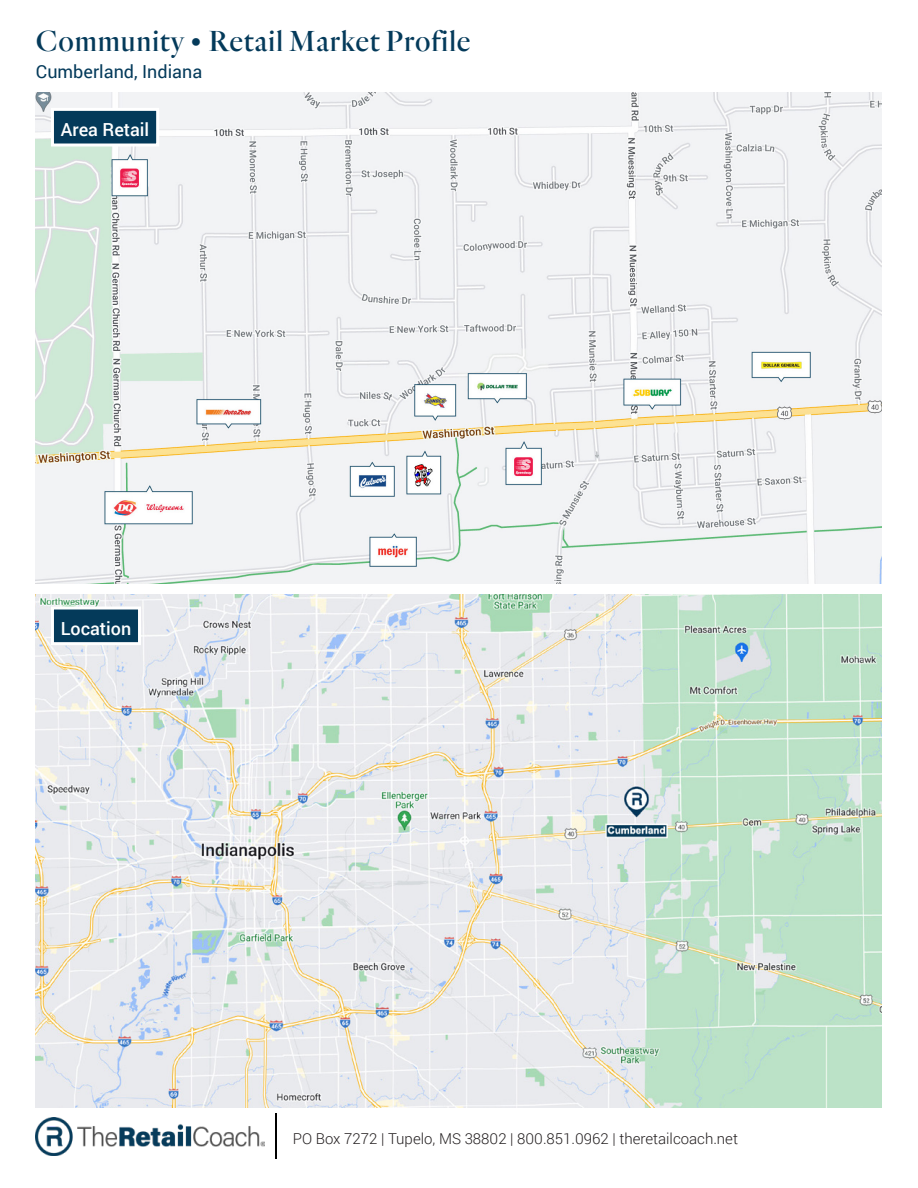
<style>
.page{position:relative;width:918px;height:1188px;background:#fff}
.page>*{position:absolute;margin:0;border:0;box-sizing:border-box;transform-origin:0 0}
.BlueTitles{font:30px "TRC Quarto Regular";letter-spacing:.025em;color:#043a5a}
.BlueTitles-2{font:18px "Roboto";color:#043a5a}
.t1{font:500 18px "Roboto";color:#fff}
.t2{font:300 15px "Roboto";color:#231f20}
</style>
<div class="page">
<img style="left:36px;top:1118px;width:228px;height:37px">
<img style="left:275px;top:1114px;width:1px;height:45px">
<img style="left:36px;top:594px;width:846px;height:514px">
<div style="left:52px;top:608px;width:88px;height:36px;background:#043a5a"></div>
<div style="left:51px;top:607px;width:90px;height:38px;border:3px solid #fff"></div>
<img style="left:36px;top:93px;width:846px;height:490px">
<div style="left:52px;top:109px;width:106px;height:36px;background:#043a5a"></div>
<div style="left:51px;top:108px;width:108px;height:39px;border:3px solid #fff"></div>
<p class="BlueTitles" style="left:36px;top:22px;width:436px">Community • Retail Market Profile</p>
<p class="BlueTitles-2" style="left:36px;top:59px;width:168px">Cumberland, Indiana</p>
<p class="t1" style="left:61px;top:117px;width:90px">Area Retail</p>
<p class="t1" style="left:61px;top:616px;width:72px">Location</p>
<p class="t2" style="left:293px;top:1129px;width:447px">PO Box 7272 | Tupelo, MS 38802 | 800.851.0962 | theretailcoach.net</p>
</div>
